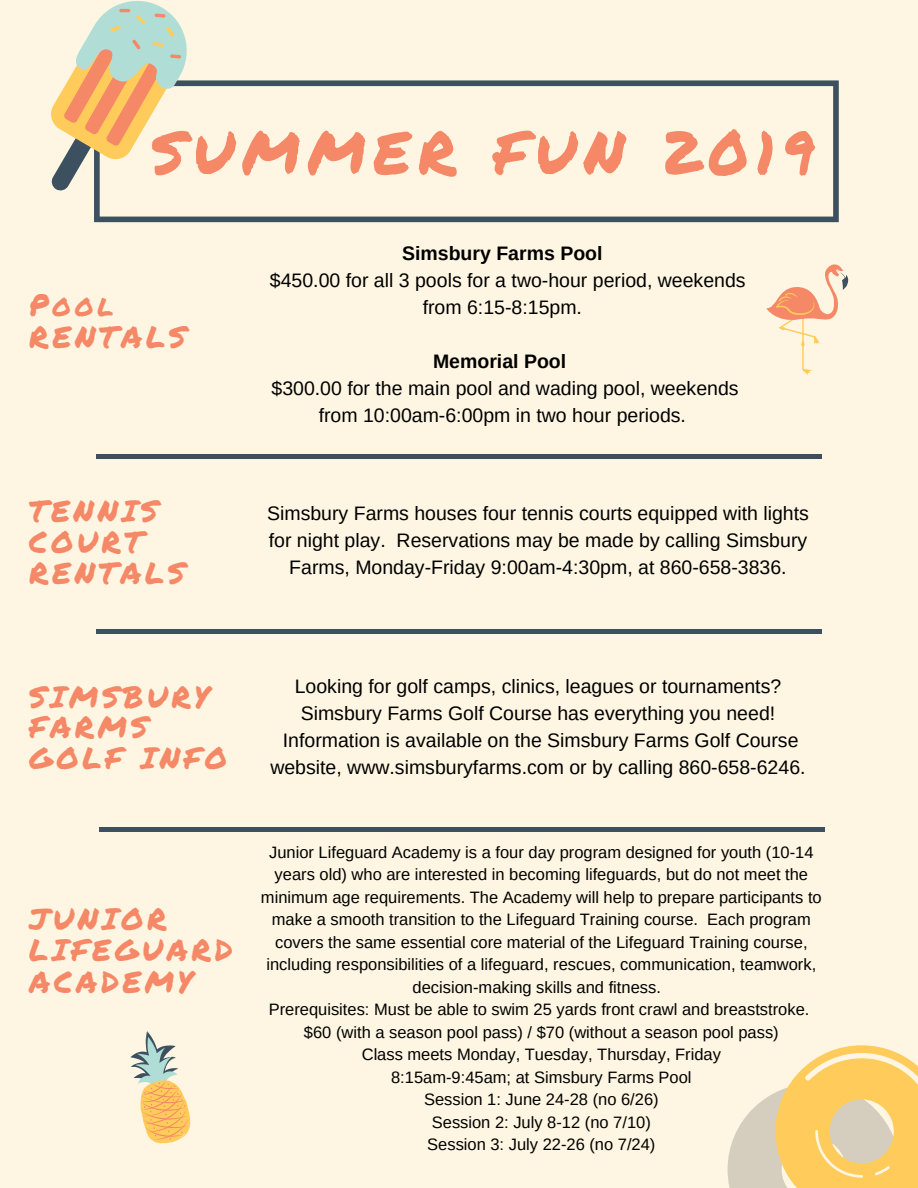
<style>
.page{position:relative;width:918px;height:1188px;background:#fef6e2}
.page>*{position:absolute;margin:0;border:0;box-sizing:border-box;transform-origin:0 0}
.t1{font:60px "Permanent Marker";letter-spacing:.12em;color:#f58866}
.t2{font:30.15px/31.3px "Permanent Marker";letter-spacing:.12em;color:#f58866}
.t3{font:30px/30.5px "Permanent Marker";letter-spacing:.12em;color:#f58866}
.t4{font:19.5px/27px "Arimo";color:#000;text-align:center}
.t5{font:700 19.5px "Arimo";color:#000}
.t6{font:16.5px/22.5px "Arimo";color:#000;text-align:center}
</style>
<div class="page">
<svg style="left:94px;top:80px;width:745px;height:142px"></svg>
<hr style="left:96px;top:455px;width:726px;height:3px;background:#3c5060">
<hr style="left:96px;top:630px;width:726px;height:3px;background:#3c5060">
<svg style="left:130px;top:1031px;width:61px;height:113px"></svg>
<svg style="left:728px;top:1045px;width:190px;height:143px"></svg>
<svg style="left:51px;top:1px;width:138px;height:190px"></svg>
<svg style="left:766px;top:264px;width:82px;height:112px"></svg>
<hr style="left:99px;top:828px;width:726px;height:3px;background:#3c5060">
<h1 class="t1" style="left:151px;top:108px;width:665px">SUMMER FUN 2019</h1>
<h2 class="t2" style="left:29px;top:289px;width:158px">Pool<br>RENTALS</h2>
<h3 class="t3" style="left:29px;top:495px;width:157px">TENNIS<br>COURT<br>RENTALS</h3>
<p class="t5" style="left:402px;top:242px;width:202px">Simsbury Farms Pool</p>
<p class="t4" style="left:270px;top:267px;width:477px">$450.00 for all 3 pools for a two-hour period, weekends from 6:15-8:15pm.</p>
<p class="t5" style="left:433px;top:350px;width:135px">Memorial Pool</p>
<p class="t4" style="left:272px;top:375px;width:469px">$300.00 for the main pool and wading pool, weekends from 10:00am-6:00pm in two hour periods.</p>
<p class="t4" style="left:267px;top:499px;width:543px">Simsbury Farms houses four tennis courts equipped with lights for night play. Reservations may be made by calling Simsbury<br>Farms, Monday-Friday 9:00am-4:30pm, at 860-658-3836.</p>
<h3 class="t3" style="left:29px;top:681px;width:199px">SIMSBURY<br>FARMS<br>GOLF INFO</h3>
<h2 class="t2" style="left:29px;top:903px;width:205px">JUNIOR<br>LIFEGUARD<br>ACADEMY</h2>
<p class="t4" style="left:270px;top:673px;width:537px">Looking for golf camps, clinics, leagues or tournaments?<br>Simsbury Farms Golf Course has everything you need!<br>Information is available on the Simsbury Farms Golf Course website, www.simsburyfarms.com or by calling 860-658-6246.</p>
<p class="t6" style="left:261px;top:841px;width:562px">Junior Lifeguard Academy is a four day program designed for youth (10-14 years old) who are interested in becoming lifeguards, but do not meet the minimum age requirements. The Academy will help to prepare participants to make a smooth transition to the Lifeguard Training course. Each program covers the same essential core material of the Lifeguard Training course, including responsibilities of a lifeguard, rescues, communication, teamwork, decision-making skills and fitness.<br>Prerequisites: Must be able to swim 25 yards front crawl and breaststroke. $60 (with a season pool pass) / $70 (without a season pool pass)<br>Class meets Monday, Tuesday, Thursday, Friday<br>8:15am-9:45am; at Simsbury Farms Pool<br>Session 1: June 24-28 (no 6/26)<br>Session 2: July 8-12 (no 7/10)<br>Session 3: July 22-26 (no 7/24)</p>
</div>
